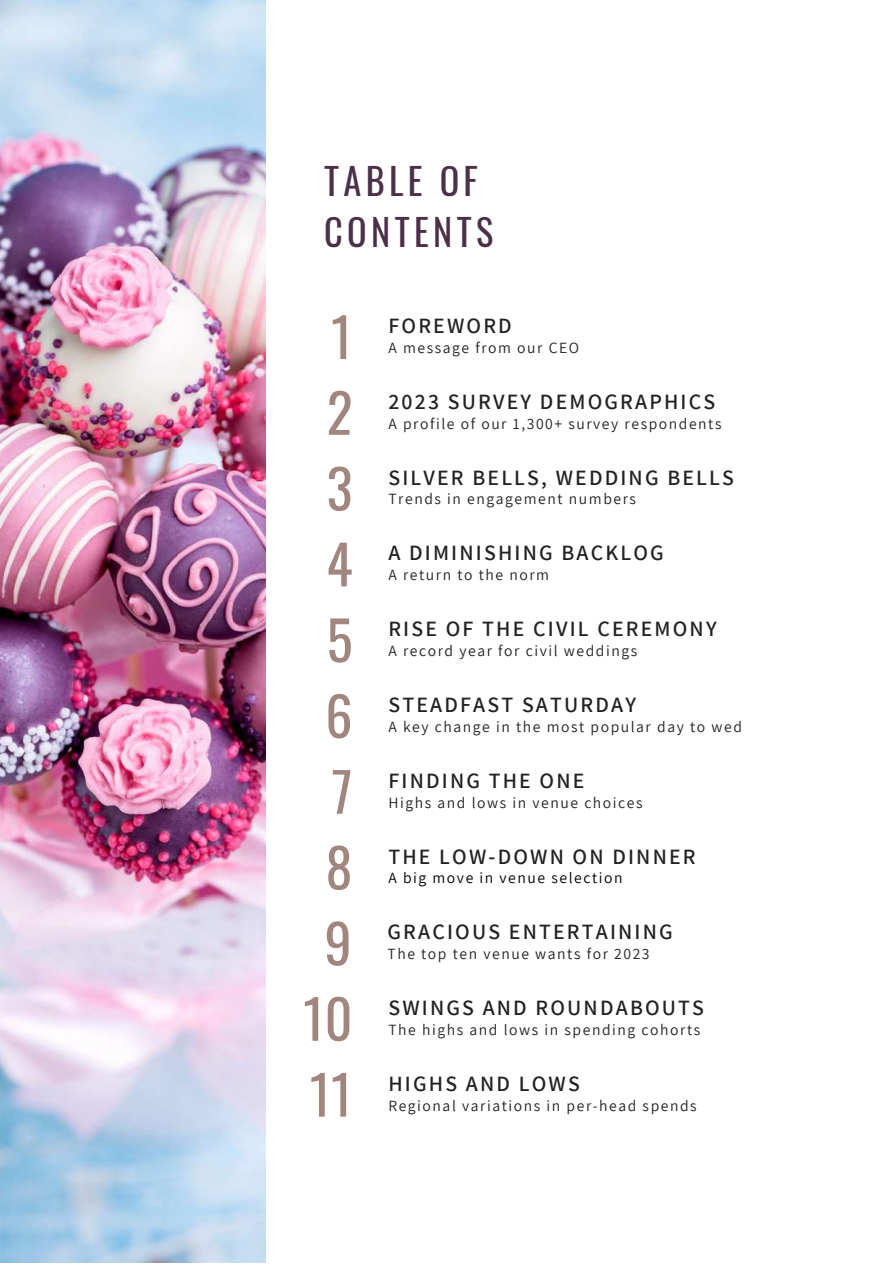
<style>
.page{position:relative;width:893px;height:1264px;background:#fff}
.page>*{position:absolute;margin:0;border:0;box-sizing:border-box;transform-origin:0 0}
.t1{font:54px "Oswald";color:#a0867f}
.t2{font:36.3px/50.2px "Oswald";letter-spacing:.12em;color:#4b3048}
.t3{font:600 21.75px "Assistant";letter-spacing:.1em;color:#222}
.t4{font:15.6px "Assistant";letter-spacing:.1em;color:#222}
.t5{font:15.6px "Assistant";letter-spacing:.1em;color:#000}
</style>
<div class="page">
<img style="left:0;top:0;width:265px;height:1262px">
<h2 class="t2" style="left:324px;top:155px;width:170px">TABLE OF<br>CONTENTS</h2>
<h1 class="t1" style="left:331px;top:294px;width:23px">1</h1>
<h3 class="t3" style="left:388px;top:311px;width:125px">FOREWORD</h3>
<p class="t4" style="left:388px;top:337px;width:192px">A message from our CEO</p>
<h1 class="t1" style="left:326px;top:370px;width:27px">2</h1>
<h3 class="t3" style="left:388px;top:386px;width:328px">2023 SURVEY DEMOGRAPHICS</h3>
<p class="t4" style="left:388px;top:413px;width:334px">A profile of our 1,300+ survey respondents</p>
<h1 class="t1" style="left:327px;top:446px;width:27px">3</h1>
<h3 class="t3" style="left:388px;top:462px;width:347px">SILVER BELLS, WEDDING BELLS</h3>
<p class="t4" style="left:388px;top:488px;width:249px">Trends in engagement numbers</p>
<h1 class="t1" style="left:326px;top:522px;width:28px">4</h1>
<h3 class="t3" style="left:388px;top:538px;width:277px">A DIMINISHING BACKLOG</h3>
<p class="t4" style="left:388px;top:564px;width:162px">A return to the norm</p>
<h1 class="t1" style="left:327px;top:597px;width:27px">5</h1>
<h3 class="t3" style="left:388px;top:614px;width:330px">RISE OF THE CIVIL CEREMONY</h3>
<p class="t4" style="left:388px;top:640px;width:250px">A record year for civil weddings</p>
<h1 class="t1" style="left:325px;top:673px;width:29px">6</h1>
<h3 class="t3" style="left:388px;top:689px;width:249px">STEADFAST SATURDAY</h3>
<p class="t4" style="left:388px;top:716px;width:355px">A key change in the most popular day to wed</p>
<h1 class="t1" style="left:331px;top:749px;width:22px">7</h1>
<h3 class="t3" style="left:388px;top:765px;width:197px">FINDING THE ONE</h3>
<p class="t4" style="left:388px;top:791px;width:256px">Highs and lows in venue choices</p>
<h1 class="t1" style="left:325px;top:825px;width:28px">8</h1>
<h3 class="t3" style="left:388px;top:841px;width:308px">THE LOW-DOWN ON DINNER</h3>
<p class="t5" style="left:388px;top:867px;width:235px">A big move in venue selection</p>
<h1 class="t1" style="left:324px;top:900px;width:29px">9</h1>
<h3 class="t3" style="left:387px;top:917px;width:287px">GRACIOUS ENTERTAINING</h3>
<p class="t4" style="left:387px;top:943px;width:263px">The top ten venue wants for 2023</p>
<h1 class="t1" style="left:303px;top:976px;width:51px">10</h1>
<h3 class="t3" style="left:388px;top:992px;width:317px">SWINGS AND ROUNDABOUTS</h3>
<p class="t4" style="left:388px;top:1018px;width:313px">The highs and lows in spending cohorts</p>
<h1 class="t1" style="left:310px;top:1052px;width:44px">11</h1>
<h3 class="t3" style="left:388px;top:1068px;width:193px">HIGHS AND LOWS</h3>
<p class="t4" style="left:388px;top:1094px;width:310px">Regional variations in per-head spends</p>
</div>
